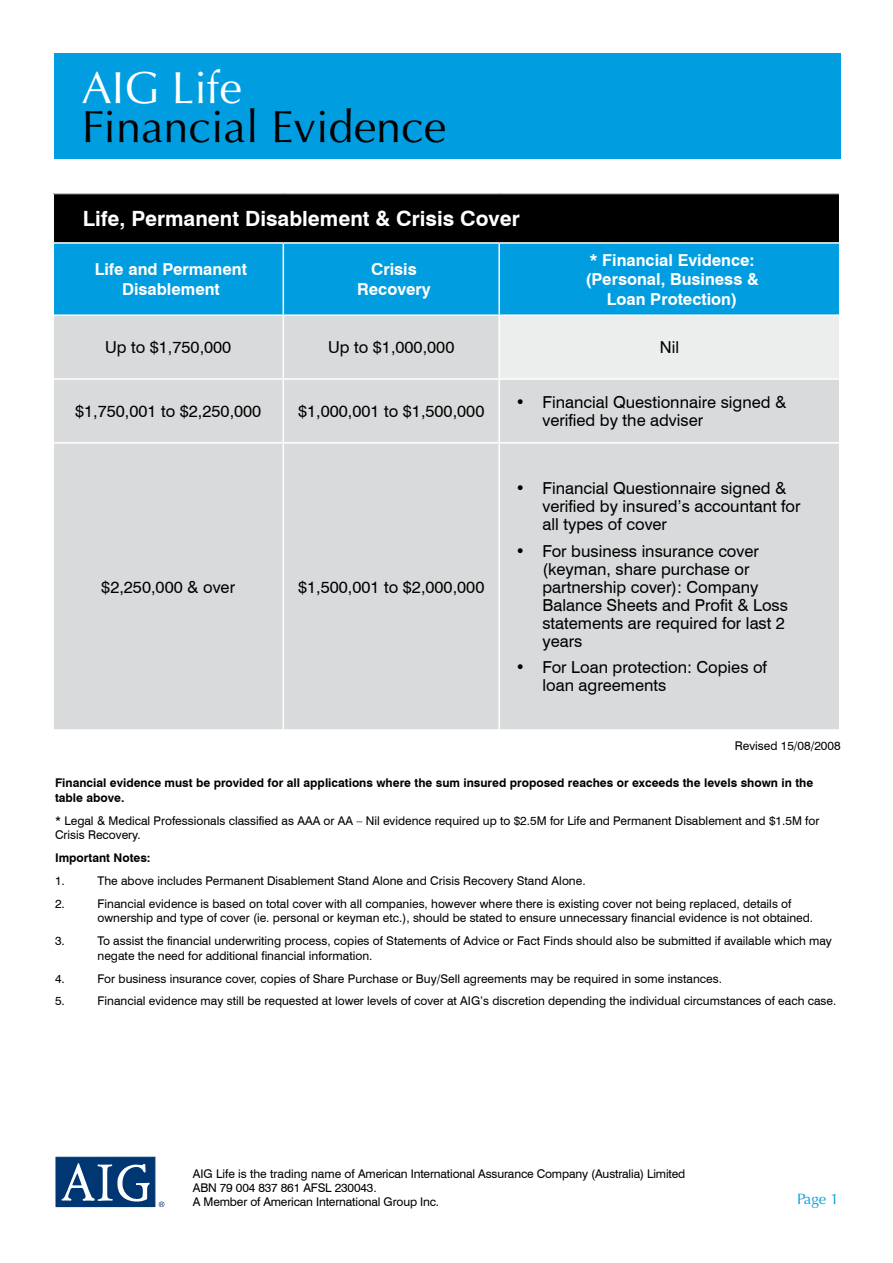
<style>
.page{position:relative;width:893px;height:1263px;background:#fff}
.page>*{position:absolute;margin:0;border:0;box-sizing:border-box;transform-origin:0 0}
.t1{font:45px "Optima LT Std";color:#000}
.t2{font:45px "Optima LT Std";color:#fff}
.t3{font:700 21px "Swiss 721 BT";color:#fff}
.t4{font:16.5px/18px "Swiss 721 BT";color:#000}
.t5{font:700 16.5px/19.8px "Swiss 721 BT";color:#fff;text-align:center}
.t6{font:15px "Optima LT Std";color:#009ee0}
.t7{font:12px/14.4px "Swiss 721 BT";color:#000}
.t8{font:700 12px/14.4px "Swiss 721 BT";color:#000}
</style>
<div class="page">
<div style="left:54px;top:54px;width:787px;height:105px;background:#009ee0"></div>
<div style="left:56px;top:1157px;width:99px;height:50px;background:#003772"></div>
<svg style="left:55px;top:1157px;width:109px;height:49px"></svg>
<div style="left:54px;top:194px;width:785px;height:49px;background:#000"></div>
<div style="left:54px;top:244px;width:785px;height:70px;background:#009ee0"></div>
<div style="left:54px;top:316px;width:785px;height:413px;background:#d9dadb"></div>
<div style="left:499px;top:315px;width:340px;height:64px;background:#eceded"></div>
<hr style="left:54px;top:242px;width:229px;height:2px;background:#fff">
<hr style="left:283px;top:242px;width:216px;height:2px;background:#fff">
<hr style="left:283px;top:244px;width:1px;height:70px;background:#fff">
<hr style="left:499px;top:242px;width:340px;height:2px;background:#fff">
<hr style="left:498px;top:244px;width:2px;height:70px;background:#fff">
<hr style="left:283px;top:316px;width:1px;height:62px;background:#fff">
<hr style="left:499px;top:314px;width:340px;height:2px;background:#fff">
<hr style="left:498px;top:316px;width:2px;height:62px;background:#fff">
<hr style="left:54px;top:378px;width:229px;height:2px;background:#fff">
<hr style="left:283px;top:378px;width:216px;height:2px;background:#fff">
<hr style="left:283px;top:380px;width:1px;height:62px;background:#fff">
<hr style="left:499px;top:378px;width:340px;height:2px;background:#fff">
<hr style="left:498px;top:380px;width:2px;height:62px;background:#fff">
<hr style="left:54px;top:442px;width:229px;height:1px;background:#fff">
<hr style="left:283px;top:442px;width:216px;height:1px;background:#fff">
<hr style="left:283px;top:443px;width:1px;height:286px;background:#fff">
<hr style="left:499px;top:442px;width:340px;height:1px;background:#fff">
<hr style="left:498px;top:443px;width:2px;height:286px;background:#fff">
<h1 class="t2" style="left:82px;top:62px;width:162px">AIG Life</h1>
<h1 class="t1" style="left:82px;top:101px;width:366px">Financial Evidence</h1>
<h2 class="t3" style="left:83px;top:206px;width:438px">Life, Permanent Disablement &amp; Crisis Cover</h2>
<h3 class="t5" style="left:95px;top:260px;width:154px">Life and Permanent<br>Disablement</h3>
<h3 class="t5" style="left:357px;top:260px;width:75px">Crisis<br>Recovery</h3>
<h3 class="t5" style="left:585px;top:250px;width:175px">* Financial Evidence: (Personal, Business &amp;<br>Loan Protection)</h3>
<h3 class="t4" style="left:105px;top:338px;width:128px">Up to $1,750,000</h3>
<h3 class="t4" style="left:328px;top:338px;width:128px">Up to $1,000,000</h3>
<h3 class="t4" style="left:660px;top:338px;width:21px">Nil</h3>
<h3 class="t4" style="left:75px;top:402px;width:188px">$1,750,001 to $2,250,000</h3>
<h3 class="t4" style="left:298px;top:402px;width:188px">$1,000,001 to $1,500,000</h3>
<h3 class="t4" style="left:542px;top:393px;width:245px;text-indent:-27px">• Financial Questionnaire signed &amp; verified by the adviser</h3>
<h3 class="t4" style="left:101px;top:578px;width:135px">$2,250,000 &amp; over</h3>
<h3 class="t4" style="left:298px;top:578px;width:188px">$1,500,001 to $2,000,000</h3>
<h3 class="t4" style="left:542px;top:479px;width:260px;text-indent:-27px">• Financial Questionnaire signed &amp; verified by insured’s accountant for all types of cover</h3>
<h3 class="t4" style="left:542px;top:542px;width:247px;text-indent:-27px">• For business insurance cover (keyman, share purchase or partnership cover): Company<br>Balance Sheets and Profit &amp; Loss statements are required for last 2 years</h3>
<h3 class="t4" style="left:542px;top:658px;width:226px;text-indent:-27px">• For Loan protection: Copies of loan agreements</h3>
<p class="t7" style="left:735px;top:738px;width:107px">Revised 15/08/2008</p>
<p class="t8" style="left:55px;top:776px;width:760px">Financial evidence must be provided for all applications where the sum insured proposed reaches or exceeds the levels shown in the table above.</p>
<p class="t7" style="left:55px;top:813px;width:766px">* Legal &amp; Medical Professionals classified as AAA or AA – Nil evidence required up to $2.5M for Life and Permanent Disablement and $1.5M for<br>Crisis Recovery.</p>
<p class="t8" style="left:55px;top:850px;width:97px">Important Notes:</p>
<p class="t7" style="left:55px;top:873px;width:11px">1.</p>
<p class="t7" style="left:98px;top:873px;width:490px">The above includes Permanent Disablement Stand Alone and Crisis Recovery Stand Alone.</p>
<p class="t7" style="left:55px;top:896px;width:11px">2.</p>
<p class="t7" style="left:98px;top:896px;width:717px">Financial evidence is based on total cover with all companies, however where there is existing cover not being replaced, details of ownership and type of cover (ie. personal or keyman etc.), should be stated to ensure unnecessary financial evidence is not obtained.</p>
<p class="t7" style="left:55px;top:934px;width:11px">3.</p>
<p class="t7" style="left:98px;top:934px;width:736px">To assist the financial underwriting process, copies of Statements of Advice or Fact Finds should also be submitted if available which may negate the need for additional financial information.</p>
<p class="t7" style="left:55px;top:971px;width:11px">4.</p>
<p class="t7" style="left:98px;top:971px;width:626px">For business insurance cover, copies of Share Purchase or Buy/Sell agreements may be required in some instances.</p>
<p class="t7" style="left:55px;top:994px;width:11px">5.</p>
<p class="t7" style="left:98px;top:994px;width:740px">Financial evidence may still be requested at lower levels of cover at AIG’s discretion depending the individual circumstances of each case.</p>
<p class="t7" style="left:193px;top:1166px;width:494px">AIG Life is the trading name of American International Assurance Company (Australia) Limited<br>ABN 79 004 837 861 AFSL 230043.<br>A Member of American International Group Inc.</p>
<p class="t6" style="left:797px;top:1190px;width:43px">Page 1</p>
</div>
